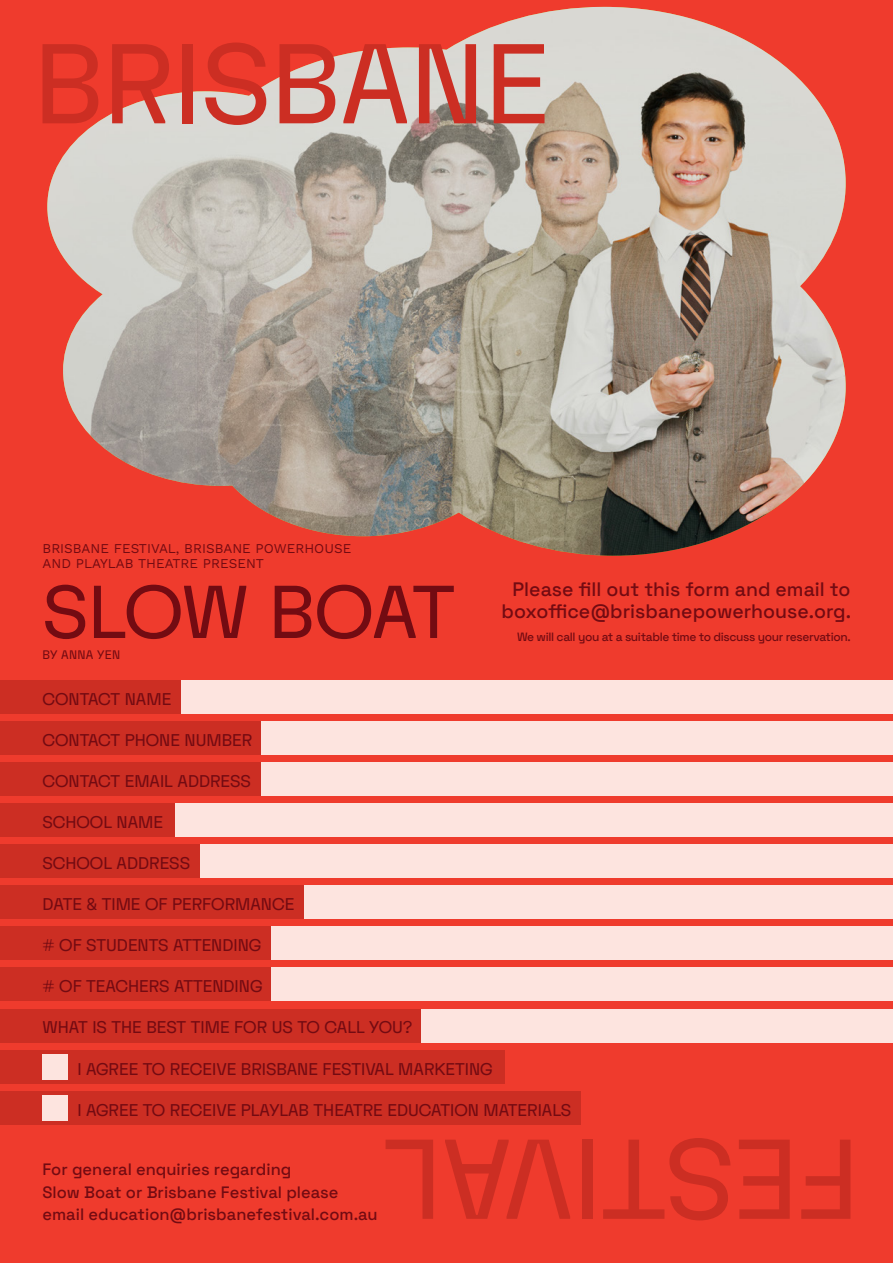
<style>
.page{position:relative;width:893px;height:1263px;background:#ef3b2d}
.page>*{position:absolute;margin:0;border:0;box-sizing:border-box;transform-origin:0 0}
.t1{font:72.6px "FK Display";letter-spacing:-.025em;color:#730b12}
.t2{font:300 19.5px/22.5px "Space Grotesk";color:#730b12;text-align:center}
.t3{font:16.5px "FK Display";color:#730b12}
.t4{font:300 16.5px/22.5px "Space Grotesk";color:#730b12}
.t5{font:13.5px/15px "Work Sans";color:#730b12}
.t6{font:300 12px "Space Grotesk";letter-spacing:-.03em;color:#730b12}
.t7{font:12px "FK Display";letter-spacing:.02em;color:#730b12}
</style>
<div class="page">
<img style="left:47px;top:7px;width:799px;height:549px">
<svg style="left:43px;top:44px;width:55px;height:79px"></svg>
<svg style="left:112px;top:44px;width:57px;height:79px"></svg>
<div style="left:182px;top:44px;width:10px;height:79px;background:#cc2e23"></div>
<svg style="left:205px;top:43px;width:61px;height:82px"></svg>
<svg style="left:279px;top:44px;width:56px;height:79px;background:#d46a60"></svg>
<svg style="left:343px;top:44px;width:64px;height:79px;background:#d58e86"></svg>
<svg style="left:419px;top:44px;width:57px;height:79px;background:#ca6e65"></svg>
<svg style="left:494px;top:44px;width:50px;height:79px;background:#d3877f"></svg>
<svg style="left:801px;top:1140px;width:49px;height:79px"></svg>
<svg style="left:739px;top:1140px;width:51px;height:79px"></svg>
<svg style="left:603px;top:1138px;width:127px;height:82px"></svg>
<div style="left:582px;top:1140px;width:11px;height:79px;background:#cc2e23"></div>
<svg style="left:445px;top:1140px;width:125px;height:79px"></svg>
<svg style="left:386px;top:1140px;width:47px;height:79px"></svg>
<div style="left:0;top:680px;width:181px;height:33px;background:#cc2e23"></div>
<div style="left:181px;top:680px;width:712px;height:33px;background:#fde4df"></div>
<div style="left:241px;top:721px;width:652px;height:33px;background:#fde4df"></div>
<div style="left:163px;top:803px;width:730px;height:33px;background:#fde4df"></div>
<div style="left:163px;top:762px;width:730px;height:33px;background:#fde4df"></div>
<div style="left:163px;top:844px;width:730px;height:34px;background:#fde4df"></div>
<div style="left:163px;top:886px;width:730px;height:33px;background:#fde4df"></div>
<div style="left:163px;top:927px;width:730px;height:33px;background:#fde4df"></div>
<div style="left:163px;top:968px;width:730px;height:33px;background:#fde4df"></div>
<div style="left:163px;top:1009px;width:730px;height:33px;background:#fde4df"></div>
<div style="left:0;top:721px;width:260px;height:33px;background:#cc2e23"></div>
<div style="left:0;top:762px;width:260px;height:33px;background:#cc2e23"></div>
<div style="left:0;top:803px;width:174px;height:33px;background:#cc2e23"></div>
<div style="left:0;top:844px;width:200px;height:34px;background:#cc2e23"></div>
<div style="left:0;top:886px;width:304px;height:33px;background:#cc2e23"></div>
<div style="left:0;top:927px;width:270px;height:33px;background:#cc2e23"></div>
<div style="left:0;top:968px;width:270px;height:33px;background:#cc2e23"></div>
<div style="left:0;top:1009px;width:420px;height:33px;background:#cc2e23"></div>
<div style="left:0;top:1050px;width:504px;height:33px;background:#cc2e23"></div>
<div style="left:0;top:1091px;width:581px;height:33px;background:#cc2e23"></div>
<div style="left:43px;top:1054px;width:25px;height:25px;background:#fde4df"></div>
<div style="left:43px;top:1095px;width:25px;height:25px;background:#fde4df"></div>
<p class="t5" style="left:43px;top:542px;width:310px">BRISBANE FESTIVAL, BRISBANE POWERHOUSE<br>AND PLAYLAB THEATRE PRESENT</p>
<h1 class="t1" style="left:43px;top:558px;width:414px">SLOW BOAT</h1>
<p class="t2" style="left:502px;top:577px;width:351px">Please fill out this form and email to boxoffice@brisbanepowerhouse.org.</p>
<p class="t6" style="left:517px;top:628px;width:335px">We will call you at a suitable time to discuss your reservation.</p>
<p class="t7" style="left:43px;top:645px;width:79px">BY ANNA YEN</p>
<p class="t3" style="left:43px;top:686px;width:130px">CONTACT NAME</p>
<p class="t3" style="left:43px;top:727px;width:211px">CONTACT PHONE NUMBER</p>
<p class="t3" style="left:43px;top:769px;width:210px">CONTACT EMAIL ADDRESS</p>
<p class="t3" style="left:43px;top:810px;width:122px">SCHOOL NAME</p>
<p class="t3" style="left:43px;top:851px;width:149px">SCHOOL ADDRESS</p>
<p class="t3" style="left:43px;top:892px;width:253px">DATE &amp; TIME OF PERFORMANCE</p>
<p class="t3" style="left:43px;top:933px;width:220px"># OF STUDENTS ATTENDING</p>
<p class="t3" style="left:43px;top:974px;width:221px"># OF TEACHERS ATTENDING</p>
<p class="t3" style="left:43px;top:1015px;width:371px">WHAT IS THE BEST TIME FOR US TO CALL YOU?</p>
<p class="t3" style="left:77px;top:1056px;width:417px">I AGREE TO RECEIVE BRISBANE FESTIVAL MARKETING</p>
<p class="t3" style="left:77px;top:1097px;width:495px">I AGREE TO RECEIVE PLAYLAB THEATRE EDUCATION MATERIALS</p>
<p class="t4" style="left:43px;top:1157px;width:337px">For general enquiries regarding<br>Slow Boat or Brisbane Festival please email education@brisbanefestival.com.au</p>
</div>
